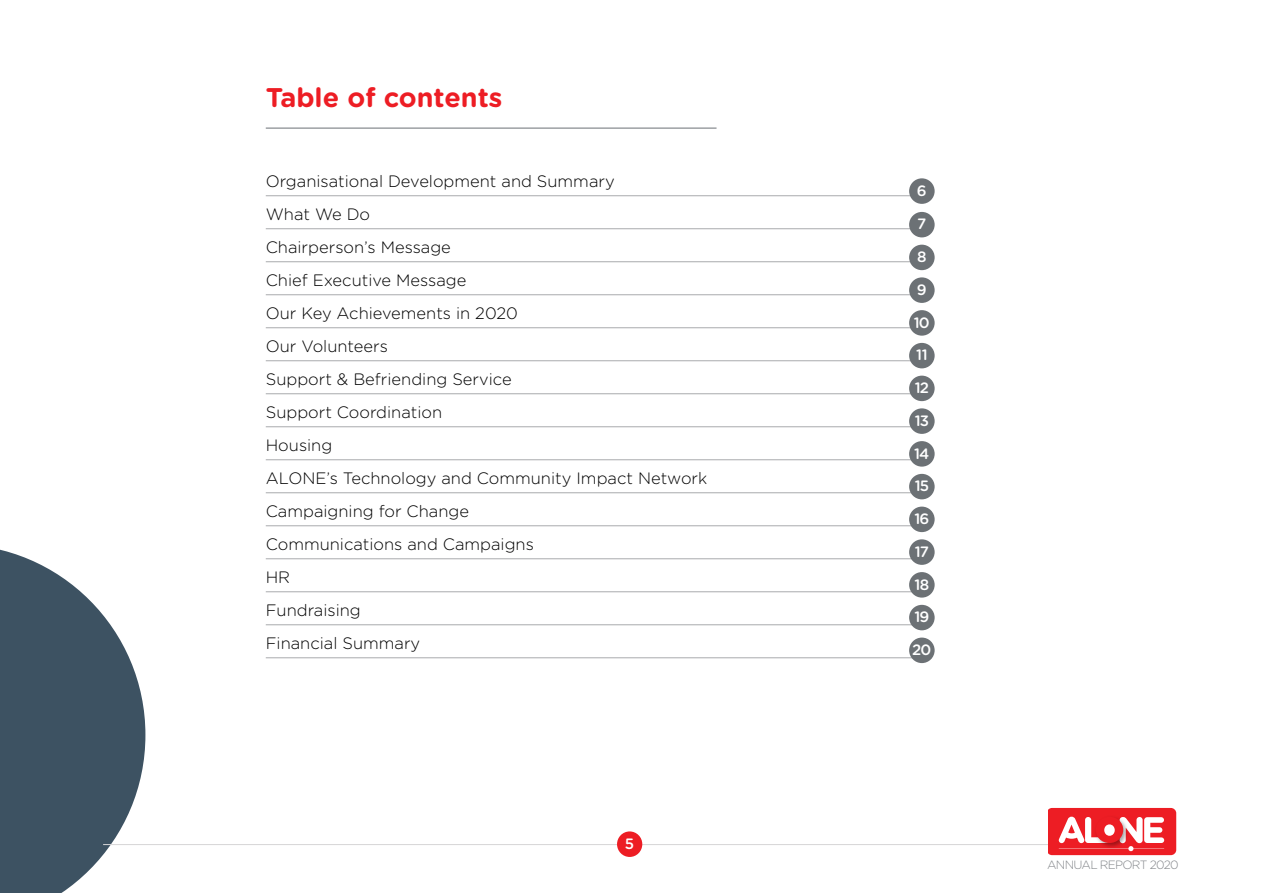
<style>
.page{position:relative;width:1263px;height:893px;background:#fff}
.page>*{position:absolute;margin:0;border:0;box-sizing:border-box;transform-origin:0 0}
.t1{font:700 27px "Gotham Rounded";color:#ed1d24}
.t2{font:300 16.5px/33px "Gotham Rounded";color:#000}
.t3{font:500 15px/32.7px "Gotham Rounded";letter-spacing:-.06em;color:#fff}
.t4{font:300 12px "Gotham Rounded";letter-spacing:-.06em;color:#83868a}
</style>
<div class="page">
<hr style="left:266px;top:195px;width:665px;height:1px;background:#a9aaad">
<hr style="left:266px;top:228px;width:665px;height:1px;background:#a9aaad">
<hr style="left:266px;top:261px;width:665px;height:1px;background:#a9aaad">
<hr style="left:266px;top:294px;width:665px;height:1px;background:#a9aaad">
<hr style="left:266px;top:327px;width:665px;height:1px;background:#a9aaad">
<hr style="left:266px;top:360px;width:665px;height:1px;background:#a9aaad">
<hr style="left:266px;top:393px;width:665px;height:1px;background:#a9aaad">
<hr style="left:266px;top:426px;width:665px;height:1px;background:#a9aaad">
<hr style="left:266px;top:459px;width:665px;height:1px;background:#a9aaad">
<hr style="left:266px;top:492px;width:665px;height:1px;background:#a9aaad">
<hr style="left:266px;top:525px;width:665px;height:1px;background:#a9aaad">
<hr style="left:266px;top:558px;width:665px;height:1px;background:#a9aaad">
<hr style="left:266px;top:591px;width:665px;height:1px;background:#a9aaad">
<hr style="left:266px;top:624px;width:665px;height:1px;background:#a9aaad">
<hr style="left:266px;top:657px;width:665px;height:1px;background:#a9aaad">
<hr style="left:266px;top:128px;width:450px;height:1px;background:#6c7175">
<svg style="left:0;top:549px;width:145px;height:344px;fill:#3d5262"></svg>
<div style="left:909px;top:178px;width:26px;height:26px;background:#6c7175;border-radius:50%"></div>
<div style="left:909px;top:212px;width:26px;height:25px;background:#6c7175;border-radius:50%"></div>
<div style="left:909px;top:310px;width:26px;height:26px;background:#6c7175;border-radius:50%"></div>
<div style="left:909px;top:343px;width:26px;height:25px;background:#6c7175;border-radius:50%"></div>
<div style="left:909px;top:376px;width:26px;height:25px;background:#6c7175;border-radius:50%"></div>
<div style="left:909px;top:408px;width:26px;height:26px;background:#6c7175;border-radius:50%"></div>
<div style="left:909px;top:441px;width:26px;height:26px;background:#6c7175;border-radius:50%"></div>
<div style="left:909px;top:474px;width:26px;height:25px;background:#6c7175;border-radius:50%"></div>
<div style="left:909px;top:507px;width:26px;height:25px;background:#6c7175;border-radius:50%"></div>
<div style="left:909px;top:539px;width:26px;height:26px;background:#6c7175;border-radius:50%"></div>
<div style="left:909px;top:572px;width:26px;height:26px;background:#6c7175;border-radius:50%"></div>
<div style="left:909px;top:605px;width:26px;height:25px;background:#6c7175;border-radius:50%"></div>
<div style="left:909px;top:638px;width:26px;height:25px;background:#6c7175;border-radius:50%"></div>
<div style="left:909px;top:245px;width:26px;height:25px;background:#6c7175;border-radius:50%"></div>
<div style="left:909px;top:277px;width:26px;height:26px;background:#6c7175;border-radius:50%"></div>
<hr style="left:103px;top:844px;width:1056px;height:1px;background:#d6d5d7">
<div style="left:617px;top:831px;width:25px;height:26px;background:#ed1d24;border-radius:50%"></div>
<svg style="left:1049px;top:808px;width:127px;height:47px"></svg>
<h1 class="t1" style="left:266px;top:77px;width:238px">Table of contents</h1>
<p class="t2" style="left:266px;top:164px;width:443px">Organisational Development and Summary<br>What We Do<br>Chairperson’s Message<br>Chief Executive Message<br>Our Key Achievements in 2020<br>Our Volunteers<br>Support &amp; Befriending Service<br>Support Coordination<br>Housing<br>ALONE’s Technology and Community Impact Network<br>Campaigning for Change<br>Communications and Campaigns<br>HR<br>Fundraising<br>Financial Summary</p>
<p class="t3" style="left:625px;top:827px;width:11px">5</p>
<p class="t3" style="left:917px;top:174px;width:11px">6</p>
<p class="t3" style="left:917px;top:207px;width:11px">7</p>
<p class="t3" style="left:917px;top:240px;width:11px">8<br>9</p>
<p class="t3" style="left:912px;top:305px;width:21px">10<br>11<br>12<br>13<br>14<br>15<br>16<br>17<br>18<br>19<br>20</p>
<p class="t4" style="left:1047px;top:856px;width:133px">ANNUAL REPORT 2020</p>
</div>
